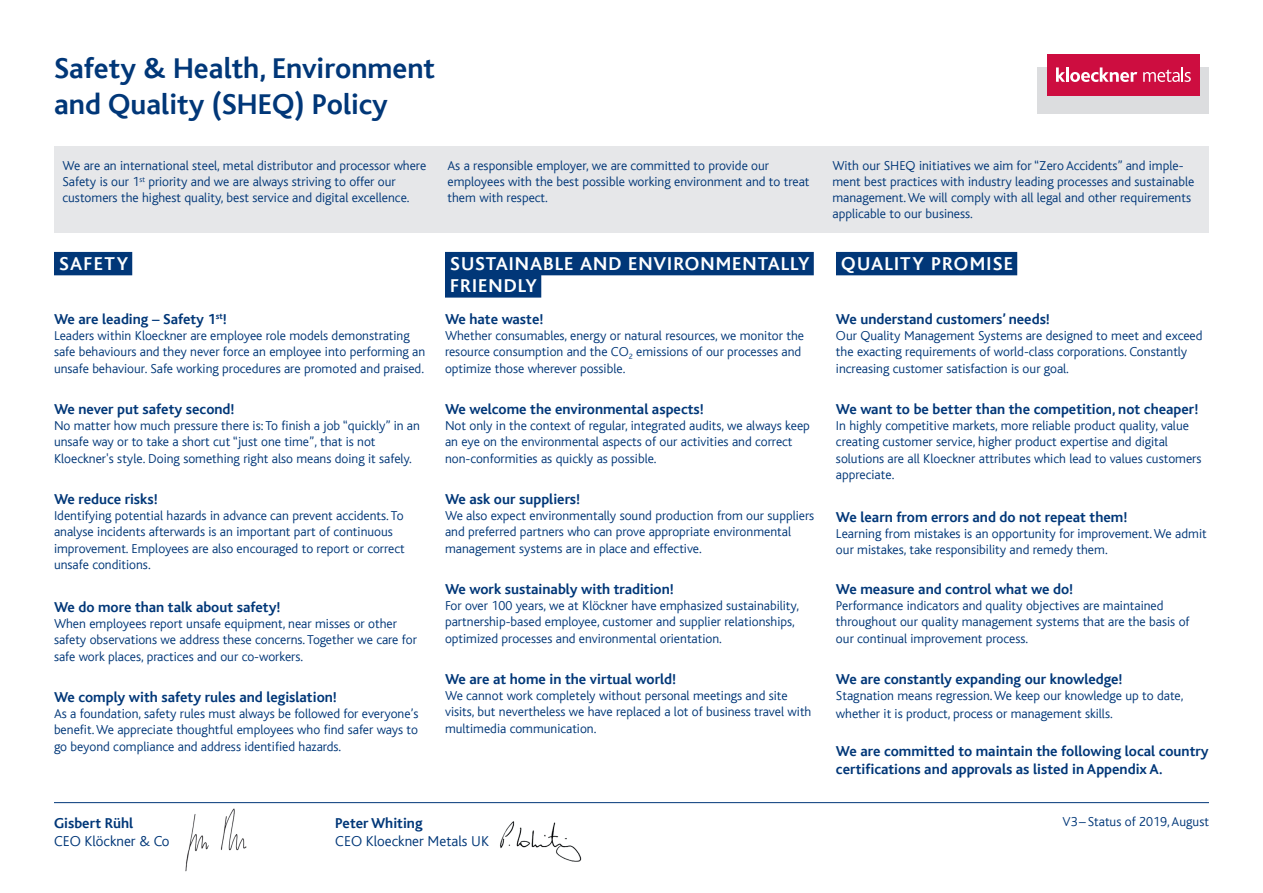
<style>
.page{position:relative;width:1263px;height:893px;background:#fff}
.page>*{position:absolute;margin:0;border:0;box-sizing:border-box;transform-origin:0 0}
.t1{font:700 30px/36px "Kl Bliss";color:#013778}
.t2{font:700 19.5px/22.2px "Kl Bliss";letter-spacing:.055em;color:#fff}
.t3{font:700 15px/18px "Kl Bliss";color:#013778}
.t4{font:300 15px "Kl Bliss";color:#013778}
.t5{font:300 13.5px/16.2px "Kl Bliss";color:#013778}
</style>
<div class="page">
<div style="left:54px;top:252px;width:78px;height:23px;background:#013778"></div>
<div style="left:445px;top:252px;width:369px;height:23px;background:#013778"></div>
<div style="left:445px;top:274px;width:96px;height:24px;background:#013778"></div>
<div style="left:836px;top:252px;width:181px;height:23px;background:#013778"></div>
<div style="left:1037px;top:67px;width:172px;height:47px;background:#dcdddf"></div>
<div style="left:1047px;top:54px;width:153px;height:41px;background:#cd0d40"></div>
<svg style="left:1056px;top:67px;width:81px;height:15px"></svg>
<svg style="left:1143px;top:67px;width:48px;height:15px"></svg>
<div style="left:54px;top:147px;width:1155px;height:86px;background:#e6e7e9"></div>
<hr style="left:54px;top:802px;width:1155px;height:1px;background:#013778">
<img style="left:185px;top:808px;width:62px;height:64px">
<img style="left:500px;top:821px;width:82px;height:41px">
<h1 class="t1" style="left:54px;top:51px;width:383px">Safety &amp; Health, Environment and Quality (SHEQ) Policy</h1>
<p class="t5" style="left:63px;top:158px;width:365px">We are an international steel, metal distributor and processor where<br>Safety is our 1<sup>st</sup> priority and we are always striving to offer our customers the highest quality, best service and digital excellence.</p>
<p class="t5" style="left:447px;top:158px;width:364px">As a responsible employer, we are committed to provide our employees with the best possible working environment and to treat them with respect.</p>
<p class="t5" style="left:832px;top:158px;width:363px">With our SHEQ initiatives we aim for “Zero Accidents” and imple&shy;ment best practices with industry leading processes and sustainable management. We will comply with all legal and other requirements applicable to our business.</p>
<h2 class="t2" style="left:59px;top:253px;width:70px">SAFETY</h2>
<p class="t3" style="left:54px;top:310px;width:174px">We are leading – Safety 1<sup>st</sup>!</p>
<p class="t5" style="left:54px;top:328px;width:373px">Leaders within Kloeckner are employee role models demonstrating safe behaviours and they never force an employee into performing an unsafe behaviour. Safe working procedures are promoted and praised.</p>
<p class="t3" style="left:54px;top:400px;width:182px">We never put safety second!</p>
<p class="t5" style="left:54px;top:418px;width:367px">No matter how much pressure there is: To finish a job “quickly” in an unsafe way or to take a short cut “just one time”, that is not<br>Kloeckner's style. Doing something right also means doing it safely.</p>
<p class="t3" style="left:54px;top:490px;width:105px">We reduce risks!</p>
<p class="t5" style="left:54px;top:508px;width:352px">Identifying potential hazards in advance can prevent accidents. To analyse incidents afterwards is an important part of continuous improvement. Employees are also encouraged to report or correct unsafe conditions.</p>
<p class="t3" style="left:54px;top:598px;width:228px">We do more than talk about safety!</p>
<p class="t5" style="left:54px;top:616px;width:364px">When employees report unsafe equipment, near misses or other safety observations we address these concerns. Together we care for safe work places, practices and our co-workers.</p>
<p class="t3" style="left:54px;top:688px;width:284px">We comply with safety rules and legislation!</p>
<p class="t5" style="left:54px;top:706px;width:366px;text-align:justify">As a foundation, safety rules must always be followed for everyone’s benefit. We appreciate thoughtful employees who find safer ways to go beyond compliance and address identified hazards.</p>
<h2 class="t2" style="left:450px;top:253px;width:361px">SUSTAINABLE AND ENVIRONMENTALLY<br>FRIENDLY</h2>
<p class="t3" style="left:445px;top:310px;width:100px">We hate waste!</p>
<p class="t5" style="left:445px;top:328px;width:361px">Whether consumables, energy or natural resources, we monitor the resource consumption and the CO<sub>2</sub> emissions of our processes and optimize those wherever possible.</p>
<p class="t3" style="left:445px;top:400px;width:260px">We welcome the environmental aspects!</p>
<p class="t5" style="left:445px;top:418px;width:366px">Not only in the context of regular, integrated audits, we always keep an eye on the environmental aspects of our activities and correct non-conformities as quickly as possible.</p>
<p class="t3" style="left:445px;top:490px;width:137px">We ask our suppliers!</p>
<p class="t5" style="left:445px;top:508px;width:371px">We also expect environmentally sound production from our suppliers and preferred partners who can prove appropriate environmental management systems are in place and effective.</p>
<p class="t3" style="left:445px;top:580px;width:230px">We work sustainably with tradition!</p>
<p class="t5" style="left:445px;top:598px;width:356px">For over 100 years, we at Klöckner have emphasized sustainability, partnership-based employee, customer and supplier relationships, optimized processes and environmental orientation.</p>
<p class="t3" style="left:445px;top:670px;width:233px">We are at home in the virtual world!</p>
<p class="t5" style="left:445px;top:688px;width:368px">We cannot work completely without personal meetings and site visits, but nevertheless we have replaced a lot of business travel with multimedia communication.</p>
<h2 class="t2" style="left:841px;top:253px;width:173px">QUALITY PROMISE</h2>
<p class="t3" style="left:836px;top:310px;width:216px">We understand customers’ needs!</p>
<p class="t5" style="left:836px;top:328px;width:368px">Our Quality Management Systems are designed to meet and exceed the exacting requirements of world-class corporations. Constantly increasing customer satisfaction is our goal.</p>
<p class="t3" style="left:836px;top:400px;width:364px">We want to be better than the competition, not cheaper!</p>
<p class="t5" style="left:836px;top:418px;width:367px">In highly competitive markets, more reliable product quality, value creating customer service, higher product expertise and digital solutions are all Kloeckner attributes which lead to values customers appreciate.</p>
<p class="t3" style="left:836px;top:508px;width:293px">We learn from errors and do not repeat them!</p>
<p class="t5" style="left:836px;top:526px;width:372px">Learning from mistakes is an opportunity for improvement. We admit our mistakes, take responsibility and remedy them.</p>
<p class="t3" style="left:836px;top:580px;width:239px">We measure and control what we do!</p>
<p class="t5" style="left:836px;top:598px;width:355px">Performance indicators and quality objectives are maintained throughout our quality management systems that are the basis of our continual improvement process.</p>
<p class="t3" style="left:836px;top:670px;width:288px">We are constantly expanding our knowledge!</p>
<p class="t5" style="left:836px;top:687px;width:349px;line-height:18px">Stagnation means regression. We keep our knowledge up to date, whether it is product, process or management skills.</p>
<p class="t3" style="left:836px;top:742px;width:374px">We are committed to maintain the following local country certifications and approvals as listed in Appendix A.</p>
<p class="t3" style="left:54px;top:814px;width:81px">Gisbert Rühl</p>
<p class="t5" style="left:1062px;top:814px;width:148px">V3–Status of 2019, August</p>
<p class="t4" style="left:54px;top:833px;width:117px">CEO Klöckner &amp; Co</p>
<p class="t3" style="left:335px;top:814px;width:89px">Peter Whiting</p>
<p class="t4" style="left:335px;top:833px;width:155px">CEO Kloeckner Metals UK</p>
</div>
